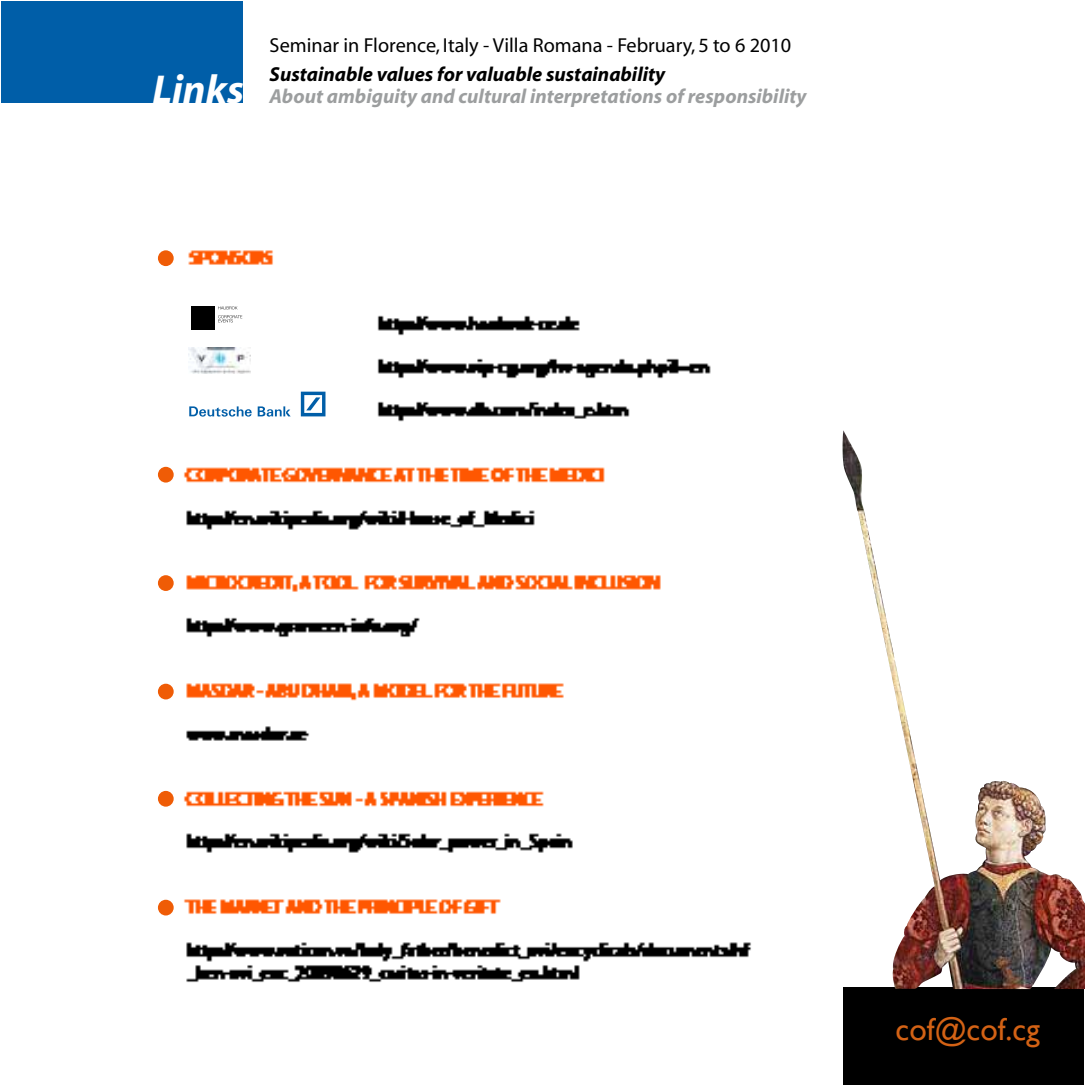
<style>
.page{position:relative;width:1085px;height:1085px;background:#fff}
.page>*{position:absolute;margin:0;border:0;box-sizing:border-box;transform-origin:0 0}
.t1{font:31.5px "Gill Sans";color:#d36215}
.t2{font:italic 700 20.25px/22.5px "Myriad";color:#9c9e9f}
.t3{font:20.25px "Myriad";color:#000}
.s1{color:#000}
.s2{font-size:40.5px;color:#fff}
</style>
<div class="page">
<div style="left:157px;top:249px;width:17px;height:18px;background:#ef5c06;border-radius:50%"></div>
<div style="left:156px;top:248px;width:19px;height:20px;border:2px solid #fff;border-radius:50%"></div>
<div style="left:157px;top:466px;width:17px;height:17px;background:#ef5c06;border-radius:50%"></div>
<div style="left:156px;top:465px;width:19px;height:19px;border:2px solid #fff;border-radius:50%"></div>
<div style="left:157px;top:574px;width:17px;height:17px;background:#ef5c06;border-radius:50%"></div>
<div style="left:156px;top:573px;width:19px;height:19px;border:2px solid #fff;border-radius:50%"></div>
<div style="left:157px;top:682px;width:17px;height:18px;background:#ef5c06;border-radius:50%"></div>
<div style="left:156px;top:682px;width:19px;height:19px;border:2px solid #fff;border-radius:50%"></div>
<div style="left:157px;top:790px;width:17px;height:17px;background:#ef5c06;border-radius:50%"></div>
<div style="left:156px;top:789px;width:19px;height:19px;border:2px solid #fff;border-radius:50%"></div>
<div style="left:157px;top:898px;width:17px;height:18px;background:#ef5c06;border-radius:50%"></div>
<div style="left:156px;top:897px;width:19px;height:20px;border:2px solid #fff;border-radius:50%"></div>
<img style="left:183px;top:250px;width:568px;height:733px">
<div style="left:1px;top:1px;width:242px;height:102px;background:#005ea8"></div>
<div style="left:188px;top:390px;width:138px;height:27px;background:#fff"></div>
<svg style="left:258px;top:406px;width:32px;height:10px"></svg>
<svg style="left:301px;top:391px;width:24px;height:25px"></svg>
<svg style="left:189px;top:406px;width:63px;height:10px"></svg>
<img style="left:188px;top:347px;width:63px;height:26px">
<div style="left:188px;top:303px;width:66px;height:30px;background:#fff"></div>
<div style="left:191px;top:306px;width:24px;height:24px;background:#000"></div>
<svg style="left:218px;top:306px;width:19px;height:3px"></svg>
<svg style="left:218px;top:315px;width:24px;height:7px"></svg>
<div style="left:843px;top:987px;width:240px;height:97px;background:#000"></div>
<img style="left:842px;top:430px;width:242px;height:558px">
<p class="t3" style="left:269px;top:35px;width:523px">Seminar in Florence, Italy - Villa Romana - February, 5 to 6 2010</p>
<p class="t2" style="left:152px;top:63px;width:655px;text-indent:117px"><span class="s1">Sustainable values for valuable sustainability<br></span><span class="s2">Links</span> About ambiguity and cultural interpretations of responsibility</p>
<p class="t1" style="left:895px;top:1010px;width:146px">cof@cof.cg</p>
</div>
